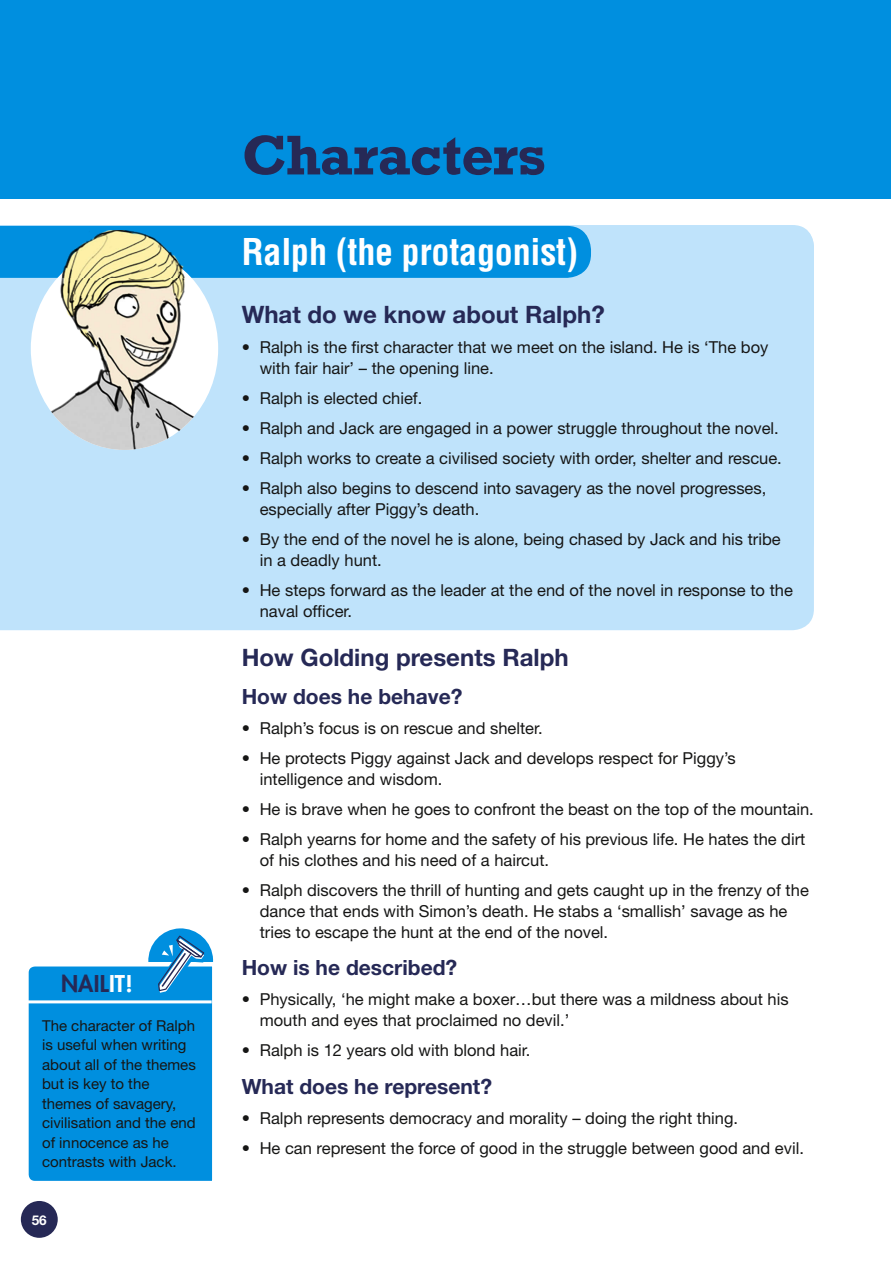
<style>
.page{position:relative;width:893px;height:1264px;background:#fff}
.page>*{position:absolute;margin:0;border:0;box-sizing:border-box;transform-origin:0 0}
.t1{font:700 52.5px "Rockwell";letter-spacing:-.01em;color:#262956}
.t2{font:700 condensed 36px "Helvetica LT Std";letter-spacing:-.005em;color:#fff}
.t3{font:700 24px "Helvetica Neue LT Std";color:#262956}
.t4{font:800 22.5px "Futura Std";letter-spacing:.01em;color:#262956}
.t5{font:700 21px "Helvetica Neue LT Std";color:#262956}
.t6{font:16.5px/21px "Helvetica Neue LT Std";color:#161615}
.t7{font:15px/19.5px "Helvetica Neue LT Std";color:#161615}
.t8{font:700 13.5px "Helvetica Neue LT Std";color:#fff}
.s1{color:#fff}
</style>
<div class="page">
<div style="left:0;top:0;width:890px;height:198px;background:#008fdf"></div>
<div style="left:0;top:225px;width:813px;height:405px;background:#bfe3fb"></div>
<div style="left:0;top:226px;width:590px;height:52px;background:#008fdf"></div>
<img style="left:31px;top:278px;width:187px;height:172px">
<svg style="left:28px;top:928px;width:186px;height:253px;background:#239ee2"></svg>
<hr style="left:14px;top:1000px;width:197px;height:3px;background:#fff">
<img style="left:0;top:230px;width:267px;height:48px">
<div style="left:19px;top:1199px;width:40px;height:40px;background:#262956;border-radius:50%"></div>
<div style="left:18px;top:1197px;width:43px;height:43px;border:3px solid #fff;border-radius:50%"></div>
<h3 class="t4" style="left:61px;top:969px;width:73px">NAIL<span class="s1">IT!</span></h3>
<p class="t7" style="left:42px;top:1015px;width:155px">The character of Ralph is useful when writing about all of the themes but is key to the themes of savagery, civilisation and the end of innocence as he contrasts with Jack.</p>
<p class="t8" style="left:32px;top:1211px;width:17px">56</p>
<h1 class="t1" style="left:241px;top:121px;width:305px">Characters</h1>
<h2 class="t2" style="left:241px;top:229px;width:338px">Ralph (the protagonist)</h2>
<h3 class="t3" style="left:241px;top:299px;width:364px">What do we know about Ralph?</h3>
<p class="t6" style="left:259px;top:336px;width:510px;text-indent:-18px">• Ralph is the first character that we meet on the island. He is ‘The boy with fair hair’ – the opening line.</p>
<p class="t6" style="left:241px;top:387px;width:182px">• Ralph is elected chief.</p>
<p class="t6" style="left:241px;top:417px;width:538px">• Ralph and Jack are engaged in a power struggle throughout the novel.</p>
<p class="t6" style="left:241px;top:447px;width:541px">• Ralph works to create a civilised society with order, shelter and rescue.</p>
<p class="t6" style="left:259px;top:477px;width:508px;text-indent:-18px">• Ralph also begins to descend into savagery as the novel progresses, especially after Piggy’s death.</p>
<p class="t6" style="left:259px;top:528px;width:522px;text-indent:-18px">• By the end of the novel he is alone, being chased by Jack and his tribe in a deadly hunt.</p>
<p class="t6" style="left:259px;top:579px;width:534px;text-indent:-18px">• He steps forward as the leader at the end of the novel in response to the naval officer.</p>
<h3 class="t3" style="left:241px;top:643px;width:328px">How Golding presents Ralph</h3>
<p class="t5" style="left:241px;top:683px;width:222px">How does he behave?</p>
<p class="t6" style="left:241px;top:717px;width:302px">• Ralph’s focus is on rescue and shelter.</p>
<p class="t6" style="left:259px;top:747px;width:477px;text-indent:-18px">• He protects Piggy against Jack and develops respect for Piggy’s intelligence and wisdom.</p>
<p class="t6" style="left:241px;top:798px;width:573px">• He is brave when he goes to confront the beast on the top of the mountain.</p>
<p class="t6" style="left:259px;top:828px;width:547px;text-indent:-18px">• Ralph yearns for home and the safety of his previous life. He hates the dirt of his clothes and his need of a haircut.</p>
<p class="t6" style="left:259px;top:879px;width:550px;text-indent:-18px">• Ralph discovers the thrill of hunting and gets caught up in the frenzy of the dance that ends with Simon’s death. He stabs a ‘smallish’ savage as he tries to escape the hunt at the end of the novel.</p>
<p class="t5" style="left:241px;top:954px;width:217px">How is he described?</p>
<p class="t6" style="left:259px;top:988px;width:530px;text-indent:-18px">• Physically, ‘he might make a boxer…but there was a mildness about his mouth and eyes that proclaimed no devil.’</p>
<p class="t6" style="left:241px;top:1039px;width:290px">• Ralph is 12 years old with blond hair.</p>
<p class="t5" style="left:241px;top:1073px;width:252px">What does he represent?</p>
<p class="t6" style="left:241px;top:1107px;width:498px">• Ralph represents democracy and morality – doing the right thing.</p>
<p class="t6" style="left:241px;top:1137px;width:563px">• He can represent the force of good in the struggle between good and evil.</p>
</div>
